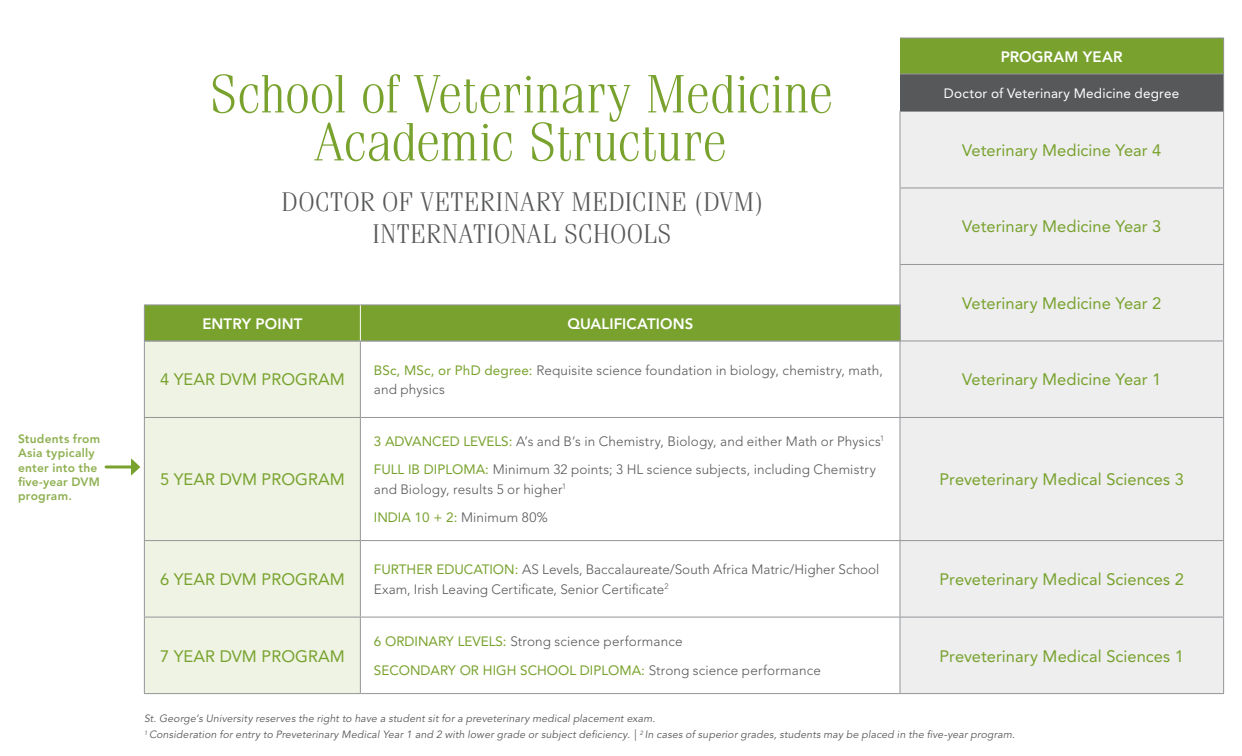
<style>
.page{position:relative;width:1242px;height:756px;background:#fff}
.page>*{position:absolute;margin:0;border:0;box-sizing:border-box;transform-origin:0 0}
.t1{font:300 54px/48px "Fenice Std";letter-spacing:-.025em;color:#78a22d;text-align:center}
.t2{font:300 27px/32.4px "Fenice Std";color:#57585a;text-align:center}
.t3{font:16.5px "Avenir LT Std";color:#78a22d}
.t4{font:800 15px "Avenir LT Std";letter-spacing:.005em;color:#fff}
.t5{font:300 13.5px/28.5px "Avenir LT Std";letter-spacing:.01em;color:#57585a}
.t6{font:13.5px "Avenir LT Std";letter-spacing:.01em;color:#fff}
.t7{font:800 12px/14.4px "Avenir LT Std";letter-spacing:.02em;color:#8fb051}
.t8{font:italic 10.5px/16.5px "Avenir LT Std";letter-spacing:.015em;color:#57585a}
.s1{font-weight:400;color:#78a22d}
</style>
<div class="page">
<svg style="left:106px;top:465px;width:25px;height:4px"></svg>
<svg style="left:131px;top:458px;width:9px;height:18px"></svg>
<div style="left:900px;top:38px;width:324px;height:36px;background:#78a22d"></div>
<div style="left:900px;top:74px;width:324px;height:37px;background:#57585a"></div>
<div style="left:901px;top:112px;width:322px;height:581px;background:#eeeeef"></div>
<div style="left:145px;top:342px;width:215px;height:351px;background:#eef3e3"></div>
<svg style="left:361px;top:342px;width:539px;height:351px"></svg>
<hr style="left:900px;top:38px;width:324px;height:1px;background:#939598">
<hr style="left:1223px;top:38px;width:1px;height:36px;background:#939598">
<hr style="left:900px;top:74px;width:324px;height:1px;background:#939598">
<hr style="left:1223px;top:74px;width:1px;height:37px;background:#939598">
<hr style="left:900px;top:188px;width:324px;height:1px;background:#939598">
<hr style="left:900px;top:264px;width:324px;height:1px;background:#939598">
<hr style="left:144px;top:341px;width:1px;height:76px;background:#939598">
<hr style="left:360px;top:341px;width:1px;height:76px;background:#939598">
<hr style="left:900px;top:341px;width:324px;height:1px;background:#939598">
<hr style="left:144px;top:417px;width:216px;height:1px;background:#939598">
<hr style="left:144px;top:418px;width:1px;height:122px;background:#939598">
<hr style="left:360px;top:417px;width:540px;height:1px;background:#939598">
<hr style="left:360px;top:418px;width:1px;height:122px;background:#939598">
<hr style="left:900px;top:417px;width:324px;height:1px;background:#939598">
<hr style="left:144px;top:540px;width:216px;height:1px;background:#939598">
<hr style="left:144px;top:541px;width:1px;height:76px;background:#939598">
<hr style="left:360px;top:540px;width:540px;height:1px;background:#939598">
<hr style="left:360px;top:541px;width:1px;height:76px;background:#939598">
<hr style="left:900px;top:540px;width:324px;height:1px;background:#939598">
<hr style="left:144px;top:617px;width:216px;height:1px;background:#939598">
<hr style="left:144px;top:617px;width:1px;height:76px;background:#939598">
<hr style="left:360px;top:617px;width:540px;height:1px;background:#939598">
<hr style="left:360px;top:617px;width:1px;height:76px;background:#939598">
<hr style="left:900px;top:617px;width:324px;height:1px;background:#939598">
<hr style="left:144px;top:693px;width:216px;height:1px;background:#939598">
<hr style="left:360px;top:693px;width:540px;height:1px;background:#939598">
<hr style="left:900px;top:111px;width:324px;height:1px;background:#939598">
<hr style="left:900px;top:112px;width:1px;height:76px;background:#939598">
<hr style="left:1223px;top:112px;width:1px;height:76px;background:#939598">
<hr style="left:900px;top:188px;width:1px;height:76px;background:#939598">
<hr style="left:1223px;top:188px;width:1px;height:76px;background:#939598">
<hr style="left:900px;top:265px;width:1px;height:76px;background:#939598">
<hr style="left:1223px;top:265px;width:1px;height:76px;background:#939598">
<hr style="left:900px;top:341px;width:1px;height:76px;background:#939598">
<hr style="left:1223px;top:341px;width:1px;height:76px;background:#939598">
<hr style="left:900px;top:418px;width:1px;height:122px;background:#939598">
<hr style="left:1223px;top:418px;width:1px;height:122px;background:#939598">
<hr style="left:900px;top:541px;width:1px;height:76px;background:#939598">
<hr style="left:1223px;top:541px;width:1px;height:76px;background:#939598">
<hr style="left:900px;top:617px;width:1px;height:76px;background:#939598">
<hr style="left:1223px;top:617px;width:1px;height:76px;background:#939598">
<hr style="left:900px;top:693px;width:324px;height:1px;background:#939598">
<div style="left:145px;top:306px;width:755px;height:35px;background:#78a22d"></div>
<hr style="left:144px;top:305px;width:216px;height:1px;background:#939598">
<hr style="left:144px;top:305px;width:1px;height:36px;background:#939598">
<hr style="left:360px;top:305px;width:541px;height:1px;background:#939598">
<hr style="left:144px;top:341px;width:216px;height:1px;background:#939598">
<hr style="left:360px;top:341px;width:541px;height:1px;background:#939598">
<hr style="left:360px;top:305px;width:1px;height:36px;background:#fff">
<p class="t7" style="left:18px;top:431px;width:84px">Students from<br>Asia typically enter into the five-year DVM program.</p>
<h1 class="t1" style="left:210px;top:69px;width:625px">School of Veterinary Medicine<br>Academic Structure</h1>
<h2 class="t2" style="left:281px;top:185px;width:484px">DOCTOR OF VETERINARY MEDICINE (DVM)<br>INTERNATIONAL SCHOOLS</h2>
<p class="t4" style="left:202px;top:315px;width:102px">ENTRY POINT</p>
<p class="t4" style="left:567px;top:315px;width:127px">QUALIFICATIONS</p>
<p class="t4" style="left:1001px;top:48px;width:123px">PROGRAM YEAR</p>
<p class="t6" style="left:944px;top:85px;width:237px">Doctor of Veterinary Medicine degree</p>
<p class="t3" style="left:962px;top:141px;width:201px">Veterinary Medicine Year 4</p>
<p class="t3" style="left:962px;top:217px;width:201px">Veterinary Medicine Year 3</p>
<p class="t3" style="left:962px;top:294px;width:201px">Veterinary Medicine Year 2</p>
<p class="t3" style="left:160px;top:370px;width:186px">4 YEAR DVM PROGRAM</p>
<p class="t5" style="left:374px;top:360px;width:510px;line-height:19.5px"><span class="s1">BSc, MSc, or PhD degree:</span> Requisite science foundation in biology, chemistry, math, and physics</p>
<p class="t3" style="left:962px;top:370px;width:201px">Veterinary Medicine Year 1</p>
<p class="t3" style="left:160px;top:470px;width:186px">5 YEAR DVM PROGRAM</p>
<p class="t5" style="left:374px;top:427px;width:512px"><span class="s1">3 ADVANCED LEVELS:</span> A’s and B’s in Chemistry, Biology, and either Math or Physics<sup>1<br></sup><span class="s1">FULL IB DIPLOMA:</span> Minimum 32 points; 3 HL science subjects, including Chemistry</p>
<p class="t5" style="left:374px;top:475px;width:194px">and Biology, results 5 or higher<sup>1<br></sup><span class="s1">INDIA 10 + 2:</span> Minimum 80%</p>
<p class="t3" style="left:940px;top:470px;width:246px">Preveterinary Medical Sciences 3</p>
<p class="t3" style="left:160px;top:570px;width:186px">6 YEAR DVM PROGRAM</p>
<p class="t5" style="left:374px;top:560px;width:507px;line-height:19.5px"><span class="s1">FURTHER EDUCATION:</span> AS Levels, Baccalaureate/South Africa Matric/Higher School<br>Exam, Irish Leaving Certificate, Senior Certificate<sup>2</sup></p>
<p class="t3" style="left:940px;top:570px;width:246px">Preveterinary Medical Sciences 2</p>
<p class="t3" style="left:160px;top:646px;width:186px">7 YEAR DVM PROGRAM</p>
<p class="t5" style="left:374px;top:627px;width:448px"><span class="s1">6 ORDINARY LEVELS:</span> Strong science performance<br><span class="s1">SECONDARY OR HIGH SCHOOL DIPLOMA:</span> Strong science performance</p>
<p class="t3" style="left:940px;top:646px;width:246px">Preveterinary Medical Sciences 1</p>
<p class="t8" style="left:144px;top:710px;width:872px">St. George’s University reserves the right to have a student sit for a preveterinary medical placement exam.<br><sup>1</sup> Consideration for entry to Preveterinary Medical Year 1 and 2 with lower grade or subject deficiency. | <sup>2</sup> In cases of superior grades, students may be placed in the five-year program.</p>
</div>
